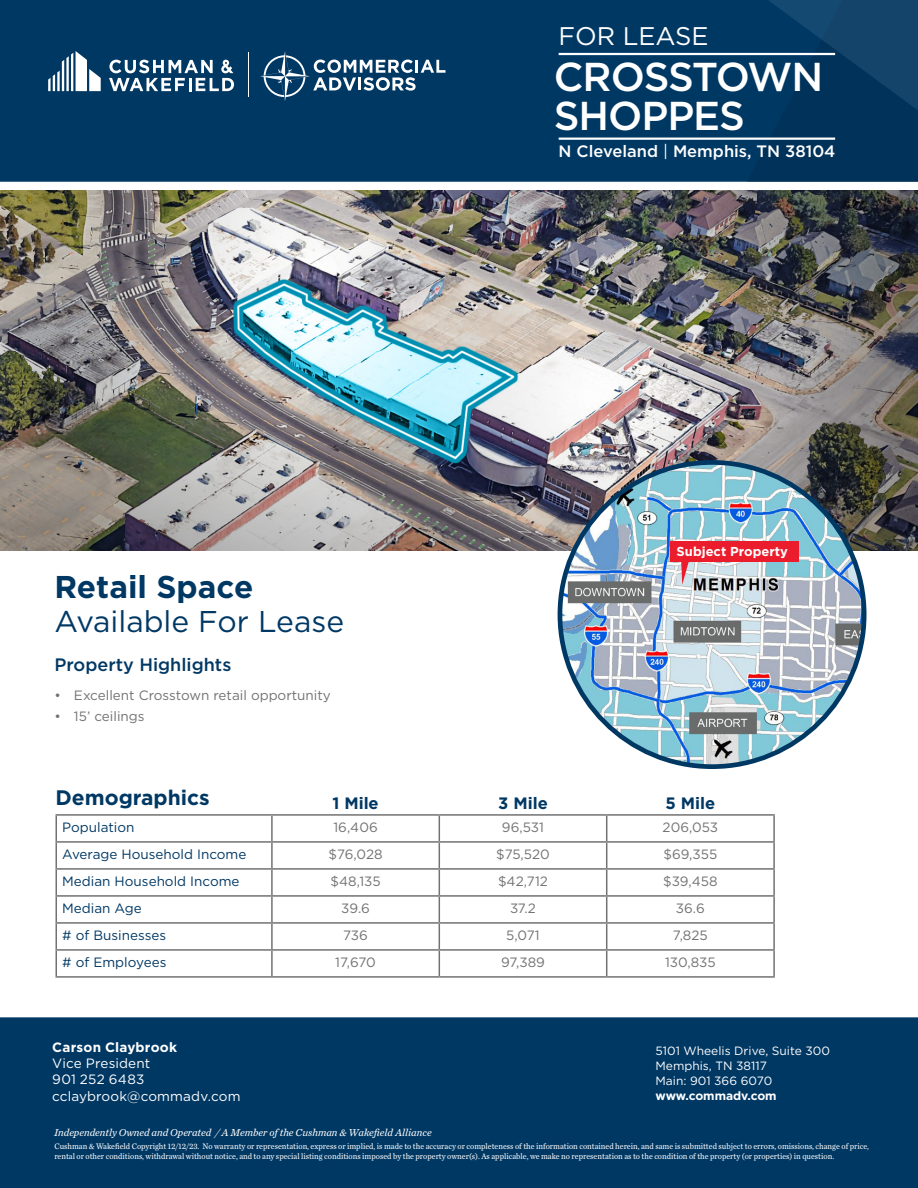
<style>
.page{position:relative;width:918px;height:1188px;background:#fff}
.page>*{position:absolute;margin:0;border:0;box-sizing:border-box;transform-origin:0 0}
.t1{font:500 40.35px/39px "Gotham";letter-spacing:-.025em;color:#fff}
.Subheading_-_gray{font:700 31.5px "Gotham";color:#003864}
.Subheading_-_gray-2{font:30px "Gotham";color:#003864}
.t2{font:25.5px "Gotham";color:#fff}
.Section_Head_-_red{font:700 21px "Gotham";color:#003864}
.Section_Head_-_red-2{font:500 18px "Gotham";color:#003864}
.t3{font:500 16.5px "Gotham";color:#fff}
.Body_Text{font:700 16.5px "Gotham";color:#003864}
.Body_Text-2{font:13.5px "Gotham";color:#717271}
.Body_Text-3{font:13.5px "Gotham";color:#003864}
.t4{font:13.5px/16.2px "Gotham";letter-spacing:.01em;color:#fff}
.t5{font:700 13.5px "Gotham";letter-spacing:.015em;color:#fff}
.t6{font:700 12.9px "Gotham";color:#fff}
.t7{font:12px/15px "Gotham";color:#fff}
.t8{font:700 12px "Gotham";color:#fff}
.t9{font:italic 10.5px "Chronicle Text G2";color:#fff}
.t10{font:8.4px/10.1px "Chronicle Text G2";color:#fff;scale:.95 1}
.s1{font-weight:400}
</style>
<div class="page">
<div style="left:0;top:1017px;width:918px;height:171px;background:#003864"></div>
<div style="left:0;top:0;width:918px;height:182px;background:#003864"></div>
<svg style="left:731px;top:0;width:187px;height:182px"></svg>
<hr style="left:249px;top:53px;width:1px;height:44px;background:#fff">
<svg style="left:48px;top:51px;width:53px;height:40px"></svg>
<svg style="left:109px;top:60px;width:125px;height:31px"></svg>
<svg style="left:260px;top:52px;width:185px;height:49px"></svg>
<hr style="left:559px;top:53px;width:276px;height:2px;background:#fff">
<hr style="left:559px;top:138px;width:276px;height:2px;background:#fff">
<img style="left:0;top:190px;width:918px;height:361px">
<img style="left:560px;top:462px;width:304px;height:305px;border-radius:152px">
<svg style="left:681px;top:561px;width:11px;height:24px"></svg>
<div style="left:670px;top:541px;width:128px;height:20px;background:#eb1c2b"></div>
<hr style="left:56px;top:814px;width:216px;height:2px;background:#717271">
<hr style="left:272px;top:814px;width:167px;height:2px;background:#717271">
<hr style="left:271px;top:816px;width:2px;height:25px;background:#717271">
<hr style="left:439px;top:814px;width:168px;height:2px;background:#717271">
<hr style="left:607px;top:814px;width:168px;height:2px;background:#717271">
<hr style="left:773px;top:816px;width:2px;height:25px;background:#717271">
<hr style="left:56px;top:841px;width:216px;height:2px;background:#717271">
<hr style="left:272px;top:841px;width:167px;height:2px;background:#717271">
<hr style="left:271px;top:843px;width:2px;height:25px;background:#717271">
<hr style="left:439px;top:841px;width:168px;height:2px;background:#717271">
<hr style="left:607px;top:841px;width:168px;height:2px;background:#717271">
<hr style="left:773px;top:843px;width:2px;height:25px;background:#717271">
<hr style="left:56px;top:868px;width:216px;height:2px;background:#717271">
<hr style="left:272px;top:868px;width:167px;height:2px;background:#717271">
<hr style="left:271px;top:870px;width:2px;height:25px;background:#717271">
<hr style="left:439px;top:868px;width:168px;height:2px;background:#717271">
<hr style="left:607px;top:868px;width:168px;height:2px;background:#717271">
<hr style="left:773px;top:870px;width:2px;height:25px;background:#717271">
<hr style="left:56px;top:895px;width:216px;height:2px;background:#717271">
<hr style="left:272px;top:895px;width:167px;height:2px;background:#717271">
<hr style="left:271px;top:897px;width:2px;height:25px;background:#717271">
<hr style="left:439px;top:895px;width:168px;height:2px;background:#717271">
<hr style="left:607px;top:895px;width:168px;height:2px;background:#717271">
<hr style="left:773px;top:897px;width:2px;height:25px;background:#717271">
<hr style="left:56px;top:922px;width:216px;height:2px;background:#717271">
<hr style="left:272px;top:922px;width:167px;height:2px;background:#717271">
<hr style="left:271px;top:924px;width:2px;height:25px;background:#717271">
<hr style="left:439px;top:922px;width:168px;height:2px;background:#717271">
<hr style="left:607px;top:922px;width:168px;height:2px;background:#717271">
<hr style="left:773px;top:924px;width:2px;height:25px;background:#717271">
<hr style="left:56px;top:949px;width:216px;height:2px;background:#717271">
<svg style="left:56px;top:816px;width:1px;height:160px"></svg>
<hr style="left:272px;top:949px;width:167px;height:2px;background:#717271">
<hr style="left:271px;top:951px;width:2px;height:25px;background:#717271">
<hr style="left:439px;top:949px;width:168px;height:2px;background:#717271">
<svg style="left:439px;top:816px;width:1px;height:160px"></svg>
<hr style="left:607px;top:949px;width:168px;height:2px;background:#717271">
<svg style="left:606px;top:816px;width:1px;height:160px"></svg>
<hr style="left:773px;top:951px;width:2px;height:25px;background:#717271">
<hr style="left:56px;top:976px;width:216px;height:2px;background:#717271">
<hr style="left:272px;top:976px;width:167px;height:2px;background:#717271">
<hr style="left:439px;top:976px;width:168px;height:2px;background:#717271">
<hr style="left:607px;top:976px;width:168px;height:2px;background:#717271">
<h3 class="t2" style="left:559px;top:20px;width:152px">FOR LEASE</h3>
<h1 class="t1" style="left:554px;top:57px;width:271px">CROSSTOWN<br>SHOPPES</h1>
<h3 class="t3" style="left:559px;top:141px;width:278px">N Cleveland <span class="s1">|</span> Memphis, TN 38104</h3>
<p class="Subheading_-_gray" style="left:55px;top:566px;width:200px">Retail Space</p>
<p class="Subheading_-_gray-2" style="left:55px;top:602px;width:291px">Available For Lease</p>
<p class="Section_Head_-_red-2" style="left:54px;top:653px;width:178px">Property Highlights</p>
<p class="Body_Text-2" style="left:54px;top:686px;width:278px">• Excellent Crosstown retail opportunity</p>
<p class="Body_Text-2" style="left:54px;top:708px;width:92px">• 15’ ceilings</p>
<p class="t6" style="left:677px;top:543px;width:113px">Subject Property</p>
<p class="Section_Head_-_red" style="left:56px;top:784px;width:156px">Demographics</p>
<p class="Body_Text" style="left:332px;top:792px;width:48px">1 Mile</p>
<p class="Body_Text" style="left:498px;top:792px;width:51px">3 Mile</p>
<p class="Body_Text" style="left:666px;top:792px;width:51px">5 Mile</p>
<p class="Body_Text-3" style="left:62px;top:818px;width:74px">Population</p>
<p class="Body_Text-2" style="left:333px;top:818px;width:46px">16,406</p>
<p class="Body_Text-2" style="left:502px;top:818px;width:44px">96,531</p>
<p class="Body_Text-2" style="left:663px;top:818px;width:57px">206,053</p>
<p class="Body_Text-3" style="left:62px;top:845px;width:186px">Average Household Income</p>
<p class="Body_Text-2" style="left:329px;top:845px;width:56px">$76,028</p>
<p class="Body_Text-2" style="left:496px;top:845px;width:55px">$75,520</p>
<p class="Body_Text-2" style="left:664px;top:845px;width:55px">$69,355</p>
<p class="Body_Text-3" style="left:62px;top:872px;width:179px">Median Household Income</p>
<p class="Body_Text-2" style="left:331px;top:872px;width:52px">$48,135</p>
<p class="Body_Text-2" style="left:498px;top:872px;width:51px">$42,712</p>
<p class="Body_Text-2" style="left:663px;top:872px;width:56px">$39,458</p>
<p class="Body_Text-3" style="left:62px;top:899px;width:81px">Median Age</p>
<p class="Body_Text-2" style="left:341px;top:899px;width:30px">39.6</p>
<p class="Body_Text-2" style="left:510px;top:899px;width:28px">37.2</p>
<p class="Body_Text-2" style="left:676px;top:899px;width:31px">36.6</p>
<p class="Body_Text-3" style="left:62px;top:926px;width:105px"># of Businesses</p>
<p class="Body_Text-2" style="left:343px;top:926px;width:26px">736</p>
<p class="Body_Text-2" style="left:506px;top:926px;width:35px">5,071</p>
<p class="Body_Text-2" style="left:673px;top:926px;width:36px">7,825</p>
<p class="Body_Text-3" style="left:62px;top:953px;width:106px"># of Employees</p>
<p class="Body_Text-2" style="left:335px;top:953px;width:42px">17,670</p>
<p class="Body_Text-2" style="left:501px;top:953px;width:45px">97,389</p>
<p class="Body_Text-2" style="left:665px;top:953px;width:52px">130,835</p>
<h3 class="t5" style="left:52px;top:1038px;width:126px">Carson Claybrook</h3>
<h3 class="t4" style="left:52px;top:1055px;width:190px">Vice President<br>901 252 6483 cclaybrook@commadv.com</h3>
<p class="t9" style="left:54px;top:1125px;width:379px">Independently Owned and Operated / A Member of the Cushman &amp; Wakefield Alliance</p>
<h3 class="t7" style="left:656px;top:1043px;width:176px">5101 Wheelis Drive, Suite 300<br>Memphis, TN 38117<br>Main: 901 366 6070</h3>
<h3 class="t8" style="left:656px;top:1088px;width:123px">www.commadv.com</h3>
<p class="t10" style="left:54px;top:1141px;width:859px">Cushman &amp; Wakefield Copyright 12/12/23. No warranty or representation, express or implied, is made to the accuracy or completeness of the information contained herein, and same is submitted subject to errors, omissions, change of price, rental or other conditions, withdrawal without notice, and to any special listing conditions imposed by the property owner(s). As applicable, we make no representation as to the condition of the property (or properties) in question.</p>
</div>
